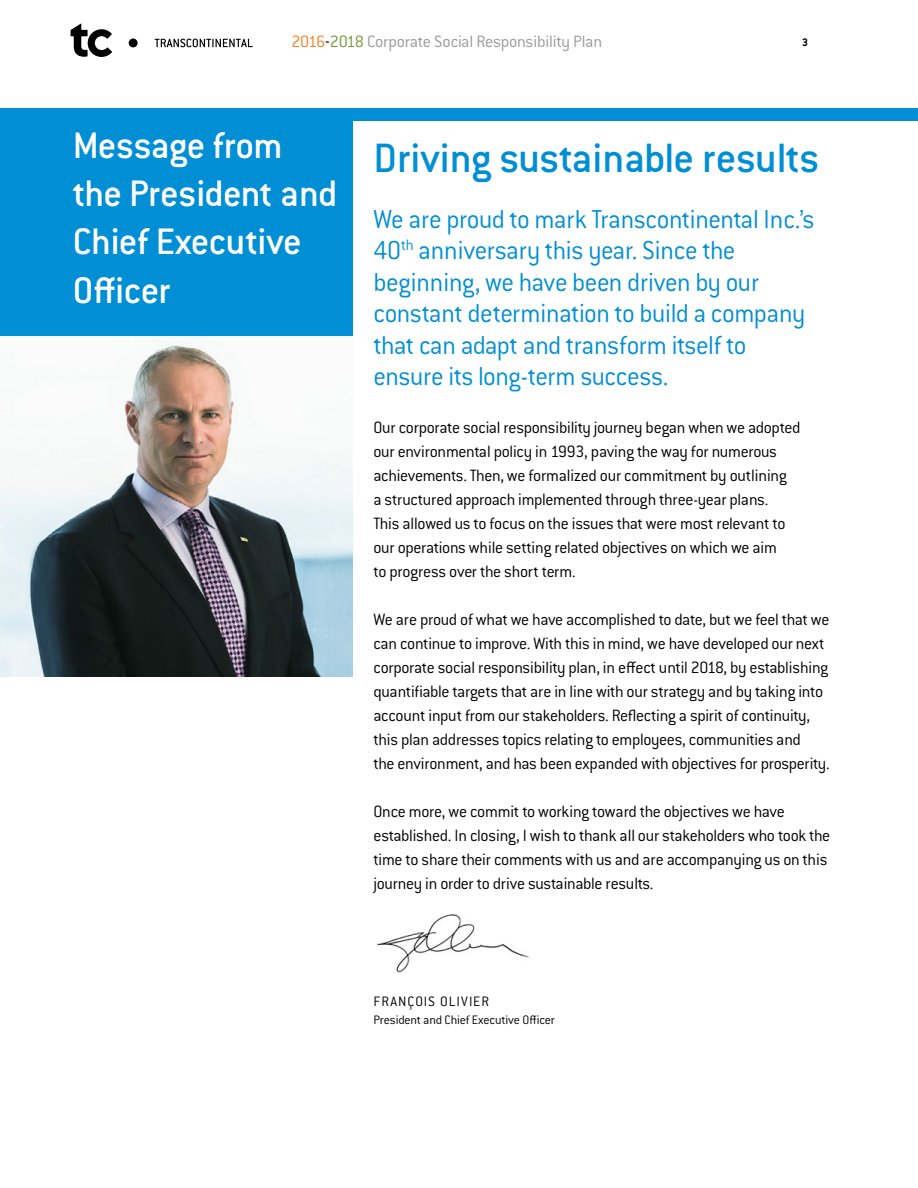
<style>
.page{position:relative;width:918px;height:1188px;background:#fff}
.page>*{position:absolute;margin:0;border:0;box-sizing:border-box;transform-origin:0 0}
.t1{font:500 45px "Conduit ITC Std";letter-spacing:-.01em;color:#008fd5}
.t2{font:500 40.5px/48.4px "Conduit ITC Std";letter-spacing:-.015em;color:#fff}
.t3{font:300 28.5px/31.5px "Conduit ITC Std";letter-spacing:-.02em;color:#008fd5}
.t4{font:300 18px/24px "Conduit ITC Std";letter-spacing:-.02em;color:#000}
.t5{font:300 18px "Conduit ITC Std";letter-spacing:-.015em;color:#9a9a9a}
.t6{font:300 15px "Conduit ITC Std";letter-spacing:.065em;color:#000}
.t7{font:300 13.5px "Conduit ITC Std";letter-spacing:-.01em;color:#000}
.t8{font:700 12px "Conduit ITC Std";color:#000}
.s1{color:#f58220}
.s2{color:#000}
.s3{color:#76973d}
</style>
<div class="page">
<div style="left:129px;top:39px;width:9px;height:8px;background:#000;border-radius:50%"></div>
<svg style="left:71px;top:24px;width:41px;height:33px"></svg>
<svg style="left:155px;top:39px;width:98px;height:8px"></svg>
<div style="left:0;top:108px;width:353px;height:229px;background:#008fd5"></div>
<div style="left:0;top:108px;width:918px;height:13px;background:#008fd5"></div>
<img style="left:377px;top:914px;width:153px;height:58px">
<img style="left:0;top:342px;width:353px;height:334px">
<p class="t5" style="left:292px;top:31px;width:312px"><span class="s1">2016</span><span class="s2">-</span><span class="s3">2018</span> Corporate Social Responsibility Plan</p>
<p class="t8" style="left:802px;top:35px;width:7px">3</p>
<h2 class="t2" style="left:73px;top:120px;width:266px">Message from the President and<br>Chief Executive<br>Officer</h2>
<h1 class="t1" style="left:374px;top:131px;width:447px">Driving sustainable results</h1>
<h3 class="t3" style="left:374px;top:202px;width:443px">We are proud to mark Transcontinental Inc.’s 40<sup>th</sup> anniversary this year. Since the beginning, we have been driven by our constant determination to build a company that can adapt and transform itself to ensure its long-term success.</h3>
<p class="t4" style="left:374px;top:415px;width:429px">Our corporate social responsibility journey began when we adopted our environmental policy in 1993, paving the way for numerous achievements. Then, we formalized our commitment by outlining<br>a structured approach implemented through three-year plans.<br>This allowed us to focus on the issues that were most relevant to our operations while setting related objectives on which we aim<br>to progress over the short term.</p>
<p class="t4" style="left:374px;top:607px;width:458px">We are proud of what we have accomplished to date, but we feel that we can continue to improve. With this in mind, we have developed our next corporate social responsibility plan, in effect until 2018, by establishing quantifiable targets that are in line with our strategy and by taking into account input from our stakeholders. Reflecting a spirit of continuity, this plan addresses topics relating to employees, communities and<br>the environment, and has been expanded with objectives for prosperity.</p>
<p class="t4" style="left:374px;top:799px;width:458px">Once more, we commit to working toward the objectives we have established. In closing, I wish to thank all our stakeholders who took the time to share their comments with us and are accompanying us on this journey in order to drive sustainable results.</p>
<p class="t6" style="left:374px;top:993px;width:117px">FRANÇOIS OLIVIER</p>
<p class="t7" style="left:374px;top:1012px;width:183px">President and Chief Executive Officer</p>
</div>
